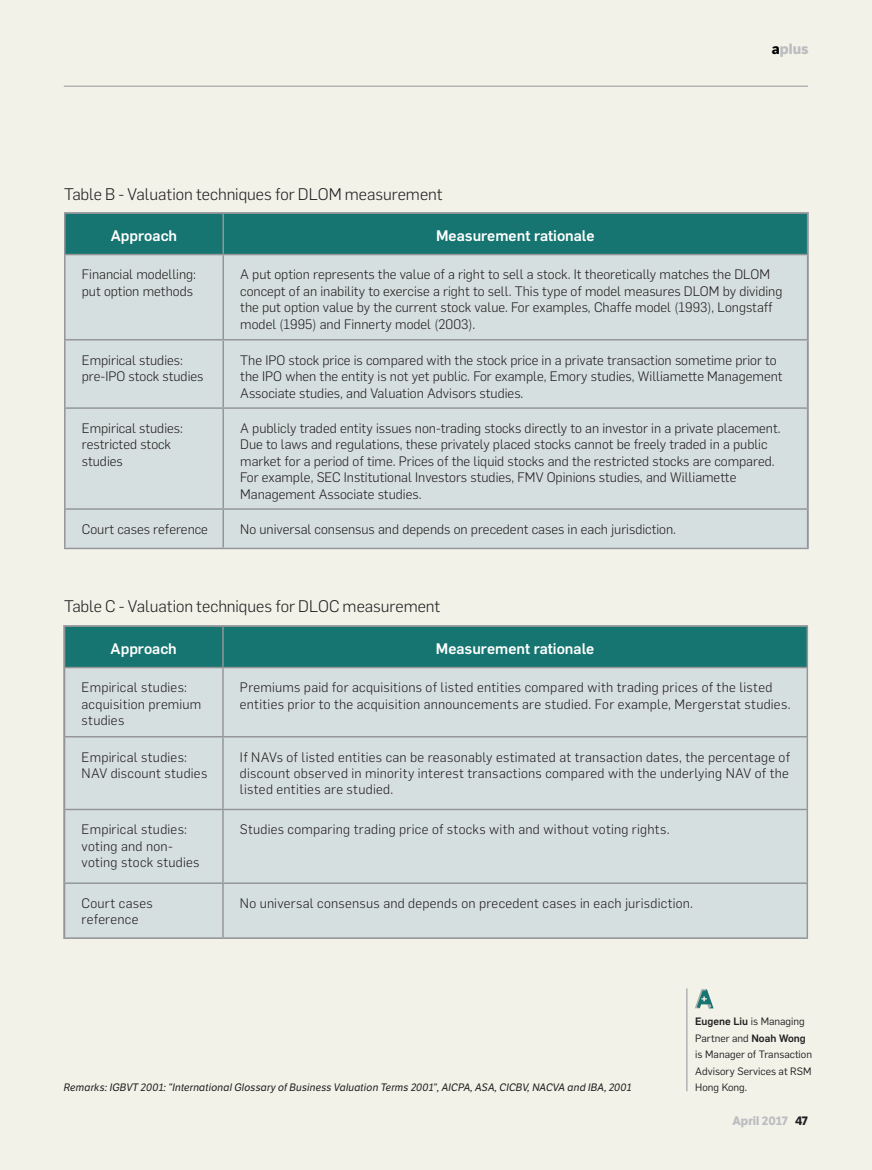
<style>
.page{position:relative;width:872px;height:1170px;background:#fff}
.page>*{position:absolute;margin:0;border:0;box-sizing:border-box;transform-origin:0 0}
.Source_-_Copy_indent{font:300 16.5px "Flama";color:#231f20}
.t1{font:500 15px "Flama";color:#fff}
.t2{font:700 14.55px "LFT Etica";color:#bcbdc0}
.t3{font:300 13.5px/16.5px "Flama";color:#231f20}
.t4{font:300 13.5px/16.2px "Flama";letter-spacing:.02em;color:#231f20}
.t5{font:700 12px "LFT Etica";color:#bcbdc0}
.t6{font:italic 10.5px "LFT Etica";letter-spacing:.01em;color:#231f20}
.t7{font:10.5px/16.5px "Flama";color:#231f20}
.s1{color:#040503}
.s2{font-weight:500}
.s3{color:#231f20}
</style>
<div class="page">
<div style="left:0;top:0;width:872px;height:1169px;background:#f2f2e9"></div>
<svg style="left:695px;top:989px;width:18px;height:19px"></svg>
<hr style="left:686px;top:988px;width:1px;height:103px;background:#939598">
<div style="left:66px;top:214px;width:741px;height:40px;background:#167570"></div>
<div style="left:66px;top:255px;width:741px;height:292px;background:#d6dfdf"></div>
<hr style="left:64px;top:214px;width:2px;height:40px;background:#939598">
<hr style="left:64px;top:212px;width:159px;height:2px;background:#939598">
<hr style="left:223px;top:212px;width:585px;height:2px;background:#939598">
<hr style="left:222px;top:214px;width:2px;height:40px;background:#939598">
<hr style="left:807px;top:214px;width:1px;height:40px;background:#939598">
<hr style="left:64px;top:255px;width:2px;height:84px;background:#939598">
<hr style="left:64px;top:340px;width:2px;height:67px;background:#939598">
<hr style="left:64px;top:409px;width:2px;height:99px;background:#939598">
<hr style="left:64px;top:509px;width:2px;height:38px;background:#939598">
<hr style="left:64px;top:254px;width:159px;height:1px;background:#939598">
<hr style="left:223px;top:254px;width:585px;height:1px;background:#939598">
<hr style="left:222px;top:255px;width:2px;height:84px;background:#939598">
<hr style="left:807px;top:255px;width:1px;height:84px;background:#939598">
<hr style="left:222px;top:340px;width:2px;height:67px;background:#939598">
<hr style="left:807px;top:340px;width:1px;height:67px;background:#939598">
<hr style="left:222px;top:409px;width:2px;height:99px;background:#939598">
<hr style="left:807px;top:409px;width:1px;height:99px;background:#939598">
<hr style="left:222px;top:509px;width:2px;height:38px;background:#939598">
<hr style="left:807px;top:509px;width:1px;height:38px;background:#939598">
<hr style="left:64px;top:339px;width:159px;height:1px;background:#939598">
<hr style="left:223px;top:339px;width:585px;height:1px;background:#939598">
<hr style="left:64px;top:407px;width:159px;height:2px;background:#939598">
<hr style="left:223px;top:407px;width:585px;height:2px;background:#939598">
<hr style="left:64px;top:508px;width:159px;height:1px;background:#939598">
<hr style="left:223px;top:508px;width:585px;height:1px;background:#939598">
<hr style="left:64px;top:547px;width:159px;height:2px;background:#939598">
<hr style="left:223px;top:547px;width:585px;height:2px;background:#939598">
<div style="left:65px;top:627px;width:741px;height:39px;background:#167570"></div>
<div style="left:65px;top:668px;width:741px;height:269px;background:#d6dfdf"></div>
<hr style="left:64px;top:627px;width:1px;height:39px;background:#939598">
<hr style="left:64px;top:625px;width:159px;height:2px;background:#939598">
<hr style="left:223px;top:625px;width:585px;height:2px;background:#939598">
<hr style="left:222px;top:627px;width:2px;height:39px;background:#939598">
<hr style="left:806px;top:627px;width:2px;height:39px;background:#939598">
<hr style="left:64px;top:668px;width:1px;height:68px;background:#939598">
<hr style="left:64px;top:737px;width:1px;height:71px;background:#939598">
<hr style="left:64px;top:810px;width:1px;height:72px;background:#939598">
<hr style="left:64px;top:883px;width:1px;height:54px;background:#939598">
<hr style="left:64px;top:666px;width:159px;height:2px;background:#939598">
<hr style="left:223px;top:666px;width:585px;height:2px;background:#939598">
<hr style="left:222px;top:668px;width:2px;height:68px;background:#939598">
<hr style="left:806px;top:668px;width:2px;height:68px;background:#939598">
<hr style="left:222px;top:737px;width:2px;height:71px;background:#939598">
<hr style="left:806px;top:737px;width:2px;height:71px;background:#939598">
<hr style="left:222px;top:810px;width:2px;height:72px;background:#939598">
<hr style="left:806px;top:810px;width:2px;height:72px;background:#939598">
<hr style="left:222px;top:883px;width:2px;height:54px;background:#939598">
<hr style="left:806px;top:883px;width:2px;height:54px;background:#939598">
<hr style="left:64px;top:736px;width:159px;height:1px;background:#939598">
<hr style="left:223px;top:736px;width:585px;height:1px;background:#939598">
<hr style="left:64px;top:808px;width:159px;height:2px;background:#939598">
<hr style="left:223px;top:808px;width:585px;height:2px;background:#939598">
<hr style="left:64px;top:882px;width:159px;height:1px;background:#939598">
<hr style="left:223px;top:882px;width:585px;height:1px;background:#939598">
<hr style="left:64px;top:937px;width:159px;height:1px;background:#939598">
<hr style="left:223px;top:937px;width:585px;height:1px;background:#939598">
<hr style="left:64px;top:86px;width:744px;height:1px;background:#939598">
<p class="Source_-_Copy_indent" style="left:64px;top:183px;width:380px">Table B - Valuation techniques for DLOM measurement</p>
<p class="t2" style="left:772px;top:40px;width:38px"><span class="s1">a</span>plus</p>
<p class="t1" style="left:111px;top:225px;width:68px">Approach</p>
<p class="t1" style="left:436px;top:225px;width:160px">Measurement rationale</p>
<p class="t3" style="left:82px;top:265px;width:116px">Financial modelling:</p>
<p class="t3" style="left:82px;top:282px;width:113px">put option methods</p>
<p class="t3" style="left:240px;top:265px;width:543px">A put option represents the value of a right to sell a stock. It theoretically matches the DLOM concept of an inability to exercise a right to sell. This type of model measures DLOM by dividing the put option value by the current stock value. For examples, Chaffe model (1993), Longstaff model (1995) and Finnerty model (2003).</p>
<p class="t3" style="left:82px;top:351px;width:103px">Empirical studies:</p>
<p class="t3" style="left:82px;top:367px;width:123px">pre-IPO stock studies</p>
<p class="t3" style="left:240px;top:351px;width:544px">The IPO stock price is compared with the stock price in a private transaction sometime prior to the IPO when the entity is not yet public. For example, Emory studies, Williamette Management<br>Associate studies, and Valuation Advisors studies.</p>
<p class="t3" style="left:82px;top:419px;width:103px">Empirical studies: restricted stock studies</p>
<p class="t3" style="left:240px;top:419px;width:542px">A publicly traded entity issues non-trading stocks directly to an investor in a private placement.<br>Due to laws and regulations, these privately placed stocks cannot be freely traded in a public market for a period of time. Prices of the liquid stocks and the restricted stocks are compared.<br>For example, SEC Institutional Investors studies, FMV Opinions studies, and Williamette Management Associate studies.</p>
<p class="t3" style="left:82px;top:520px;width:128px">Court cases reference</p>
<p class="t3" style="left:240px;top:520px;width:437px">No universal consensus and depends on precedent cases in each jurisdiction.</p>
<p class="Source_-_Copy_indent" style="left:64px;top:595px;width:378px">Table C - Valuation techniques for DLOC measurement</p>
<p class="t1" style="left:111px;top:637px;width:68px">Approach</p>
<p class="t1" style="left:436px;top:637px;width:160px">Measurement rationale</p>
<p class="t4" style="left:82px;top:678px;width:107px">Empirical studies:</p>
<p class="t3" style="left:82px;top:695px;width:121px">acquisition premium studies</p>
<p class="t4" style="left:240px;top:678px;width:552px">Premiums paid for acquisitions of listed entities compared with trading prices of the listed entities prior to the acquisition announcements are studied. For example, Mergerstat studies.</p>
<p class="t4" style="left:82px;top:748px;width:107px">Empirical studies:</p>
<p class="t4" style="left:82px;top:764px;width:127px">NAV discount studies</p>
<p class="t4" style="left:82px;top:820px;width:107px">Empirical studies:</p>
<p class="t4" style="left:82px;top:836px;width:119px">voting and non&shy;voting stock studies</p>
<p class="t3" style="left:240px;top:748px;width:551px;text-align:justify">If NAVs of listed entities can be reasonably estimated at transaction dates, the percentage of discount observed in minority interest transactions compared with the underlying NAV of the listed entities are studied.</p>
<p class="t4" style="left:240px;top:820px;width:431px">Studies comparing trading price of stocks with and without voting rights.</p>
<p class="t4" style="left:82px;top:894px;width:73px">Court cases reference</p>
<p class="t4" style="left:240px;top:894px;width:454px">No universal consensus and depends on precedent cases in each jurisdiction.</p>
<p class="t6" style="left:64px;top:1081px;width:569px">Remarks: IGBVT 2001: “International Glossary of Business Valuation Terms 2001”, AICPA, ASA, CICBV, NACVA and IBA, 2001</p>
<p class="t7" style="left:695px;top:1012px;width:118px"><span class="s2">Eugene Liu</span> is Managing<br>Partner and <span class="s2">Noah Wong </span>is Manager of Transaction<br>Advisory Services at RSM<br>Hong Kong.</p>
<p class="t5" style="left:732px;top:1113px;width:77px">April 2017 <span class="s3">47</span></p>
</div>
